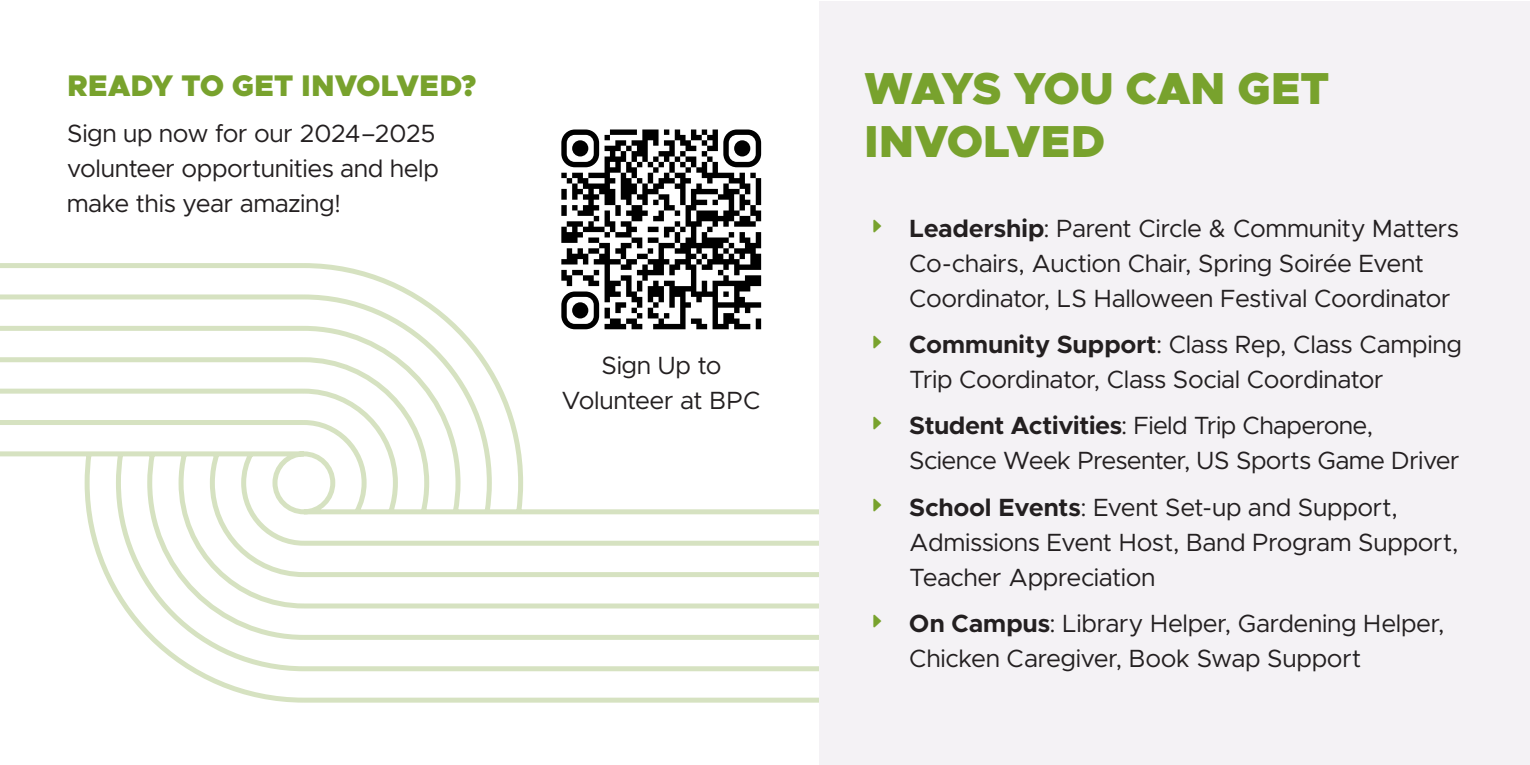
<style>
.page{position:relative;width:1530px;height:765px;background:#fff}
.page>*{position:absolute;margin:0;border:0;box-sizing:border-box;transform-origin:0 0}
.t1{font:900 45px/52.5px "Metropolis";letter-spacing:-.02em;color:#78a22d}
.t2{font:900 30px "Metropolis";letter-spacing:-.015em;color:#78a22d}
.t3{font:25px/35px "Metropolis";letter-spacing:.01em;color:#231f20}
.s1{font-weight:700}
</style>
<div class="page">
<svg style="left:0;top:263px;width:819px;height:440px"></svg>
<div style="left:819px;top:1px;width:711px;height:764px;background:#f4f2f5"></div>
<svg style="left:549px;top:129px;width:225px;height:213px"></svg>
<svg style="left:561px;top:130px;width:200px;height:37px"></svg>
<p class="t2" style="left:67px;top:66px;width:411px">READY TO GET INVOLVED?</p>
<p class="t3" style="left:67px;top:116px;width:373px">Sign up now for our 2024–2025 volunteer opportunities and help make this year amazing!</p>
<p class="t3" style="left:562px;top:348px;width:201px;text-align:center">Sign Up to<br>Volunteer at BPC</p>
<p class="t1" style="left:864px;top:63px;width:467px">WAYS YOU CAN GET<br>INVOLVED</p>
<p class="t3" style="left:909px;top:211px;width:551px"><span class="s1">Leadership</span>: Parent Circle &amp; Community Matters<br>Co-chairs, Auction Chair, Spring Soirée Event<br>Coordinator, LS Halloween Festival Coordinator</p>
<p class="t3" style="left:909px;top:327px;width:554px"><span class="s1">Community Support</span>: Class Rep, Class Camping<br>Trip Coordinator, Class Social Coordinator</p>
<p class="t3" style="left:909px;top:408px;width:552px"><span class="s1">Student Activities</span>: Field Trip Chaperone,<br>Science Week Presenter, US Sports Game Driver</p>
<p class="t3" style="left:909px;top:489px;width:550px"><span class="s1">School Events</span>: Event Set-up and Support,<br>Admissions Event Host, Band Program Support,<br>Teacher Appreciation</p>
<p class="t3" style="left:909px;top:606px;width:536px"><span class="s1">On Campus</span>: Library Helper, Gardening Helper,<br>Chicken Caregiver, Book Swap Support</p>
</div>
